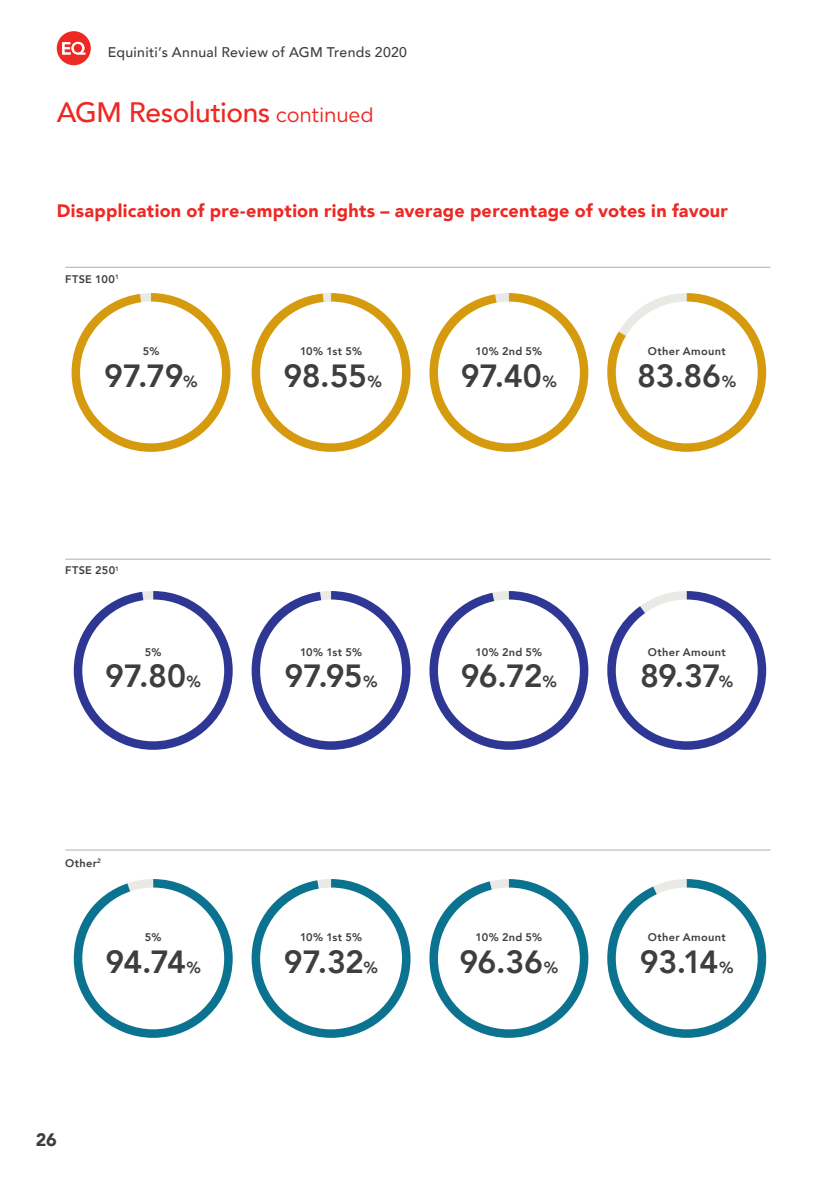
<style>
.page{position:relative;width:840px;height:1191px;background:#fff}
.page>*{position:absolute;margin:0;border:0;box-sizing:border-box;transform-origin:0 0}
.t1{font:800 32px "Avenir";letter-spacing:-.02em;color:#3e3e3f}
.t2{font:500 28px "Avenir";letter-spacing:-.015em;color:#ee2823}
.t3{font:900 18px "Avenir";letter-spacing:.015em;color:#ee2823}
.t4{font:900 18px "Avenir";color:#3e3e3f}
.t5{font:500 14px "Avenir";letter-spacing:.025em;color:#3e3e3f}
.t6{font:800 11px "Avenir";letter-spacing:.03em;color:#3e3e3f}
.s1{font-family:"Gotham";font-weight:400;font-size:20px}
.s2{font-size:16px}
</style>
<div class="page">
<svg style="left:429px;top:879px;width:159px;height:158px"></svg>
<svg style="left:607px;top:879px;width:158px;height:158px"></svg>
<div style="left:615px;top:887px;width:142px;height:142px;background:#fff;border-radius:50%"></div>
<div style="left:437px;top:887px;width:142px;height:142px;background:#fff;border-radius:50%"></div>
<svg style="left:74px;top:591px;width:158px;height:159px"></svg>
<svg style="left:251px;top:591px;width:159px;height:159px"></svg>
<svg style="left:429px;top:591px;width:159px;height:159px"></svg>
<svg style="left:607px;top:591px;width:158px;height:159px"></svg>
<svg style="left:71px;top:293px;width:159px;height:159px"></svg>
<div style="left:80px;top:301px;width:142px;height:142px;background:#fff;border-radius:50%"></div>
<svg style="left:251px;top:293px;width:159px;height:159px"></svg>
<div style="left:260px;top:301px;width:142px;height:142px;background:#fff;border-radius:50%"></div>
<svg style="left:429px;top:293px;width:159px;height:159px"></svg>
<div style="left:437px;top:301px;width:142px;height:142px;background:#fff;border-radius:50%"></div>
<svg style="left:607px;top:293px;width:158px;height:159px"></svg>
<div style="left:615px;top:301px;width:142px;height:142px;background:#fff;border-radius:50%"></div>
<hr style="left:65px;top:267px;width:705px;height:1px;background:#acadae">
<hr style="left:65px;top:558px;width:705px;height:1px;background:#acadae">
<hr style="left:65px;top:849px;width:705px;height:1px;background:#acadae">
<div style="left:82px;top:599px;width:142px;height:142px;background:#fff;border-radius:50%"></div>
<div style="left:260px;top:599px;width:142px;height:142px;background:#fff;border-radius:50%"></div>
<div style="left:437px;top:599px;width:142px;height:142px;background:#fff;border-radius:50%"></div>
<div style="left:615px;top:599px;width:142px;height:142px;background:#fff;border-radius:50%"></div>
<svg style="left:74px;top:879px;width:158px;height:158px"></svg>
<svg style="left:251px;top:879px;width:159px;height:158px"></svg>
<div style="left:260px;top:887px;width:142px;height:142px;background:#fff;border-radius:50%"></div>
<div style="left:82px;top:887px;width:142px;height:142px;background:#fff;border-radius:50%"></div>
<svg style="left:57px;top:31px;width:34px;height:34px"></svg>
<p class="t5" style="left:108px;top:40px;width:300px">Equiniti’s Annual Review of AGM Trends 2020</p>
<h2 class="t2" style="left:57px;top:88px;width:318px">AGM Resolutions <span class="s1">continued</span></h2>
<h3 class="t3" style="left:57px;top:195px;width:672px">Disapplication of pre-emption rights – average percentage of votes in favour</h3>
<p class="t6" style="left:65px;top:270px;width:55px">FTSE 100<sup>1</sup></p>
<p class="t6" style="left:143px;top:342px;width:18px">5%</p>
<h1 class="t1" style="left:104px;top:350px;width:95px">97.79<span class="s2">%</span></h1>
<p class="t6" style="left:65px;top:562px;width:55px">FTSE 250<sup>1</sup></p>
<p class="t6" style="left:145px;top:643px;width:18px">5%</p>
<h1 class="t1" style="left:105px;top:651px;width:97px">97.80<span class="s2">%</span></h1>
<p class="t6" style="left:65px;top:854px;width:37px">Other<sup>2</sup></p>
<p class="t6" style="left:145px;top:928px;width:18px">5%</p>
<h1 class="t1" style="left:105px;top:936px;width:97px">94.74<span class="s2">%</span></h1>
<h3 class="t4" style="left:36px;top:1124px;width:23px">26</h3>
<p class="t6" style="left:300px;top:342px;width:64px">10% 1st 5%</p>
<h1 class="t1" style="left:283px;top:350px;width:100px">98.55<span class="s2">%</span></h1>
<p class="t6" style="left:475px;top:342px;width:68px">10% 2nd 5%</p>
<h1 class="t1" style="left:460px;top:350px;width:97px">97.40<span class="s2">%</span></h1>
<p class="t6" style="left:647px;top:342px;width:79px">Other Amount</p>
<h1 class="t1" style="left:637px;top:350px;width:100px">83.86<span class="s2">%</span></h1>
<p class="t6" style="left:300px;top:643px;width:64px">10% 1st 5%</p>
<h1 class="t1" style="left:284px;top:651px;width:94px">97.95<span class="s2">%</span></h1>
<p class="t6" style="left:475px;top:643px;width:68px">10% 2nd 5%</p>
<h1 class="t1" style="left:460px;top:651px;width:97px">96.72<span class="s2">%</span></h1>
<p class="t6" style="left:647px;top:643px;width:79px">Other Amount</p>
<h1 class="t1" style="left:639px;top:651px;width:95px">89.37<span class="s2">%</span></h1>
<p class="t6" style="left:300px;top:928px;width:64px">10% 1st 5%</p>
<h1 class="t1" style="left:284px;top:936px;width:96px">97.32<span class="s2">%</span></h1>
<p class="t6" style="left:475px;top:928px;width:68px">10% 2nd 5%</p>
<h1 class="t1" style="left:459px;top:936px;width:100px">96.36<span class="s2">%</span></h1>
<p class="t6" style="left:647px;top:928px;width:79px">Other Amount</p>
<h1 class="t1" style="left:639px;top:936px;width:95px">93.14<span class="s2">%</span></h1>
</div>
